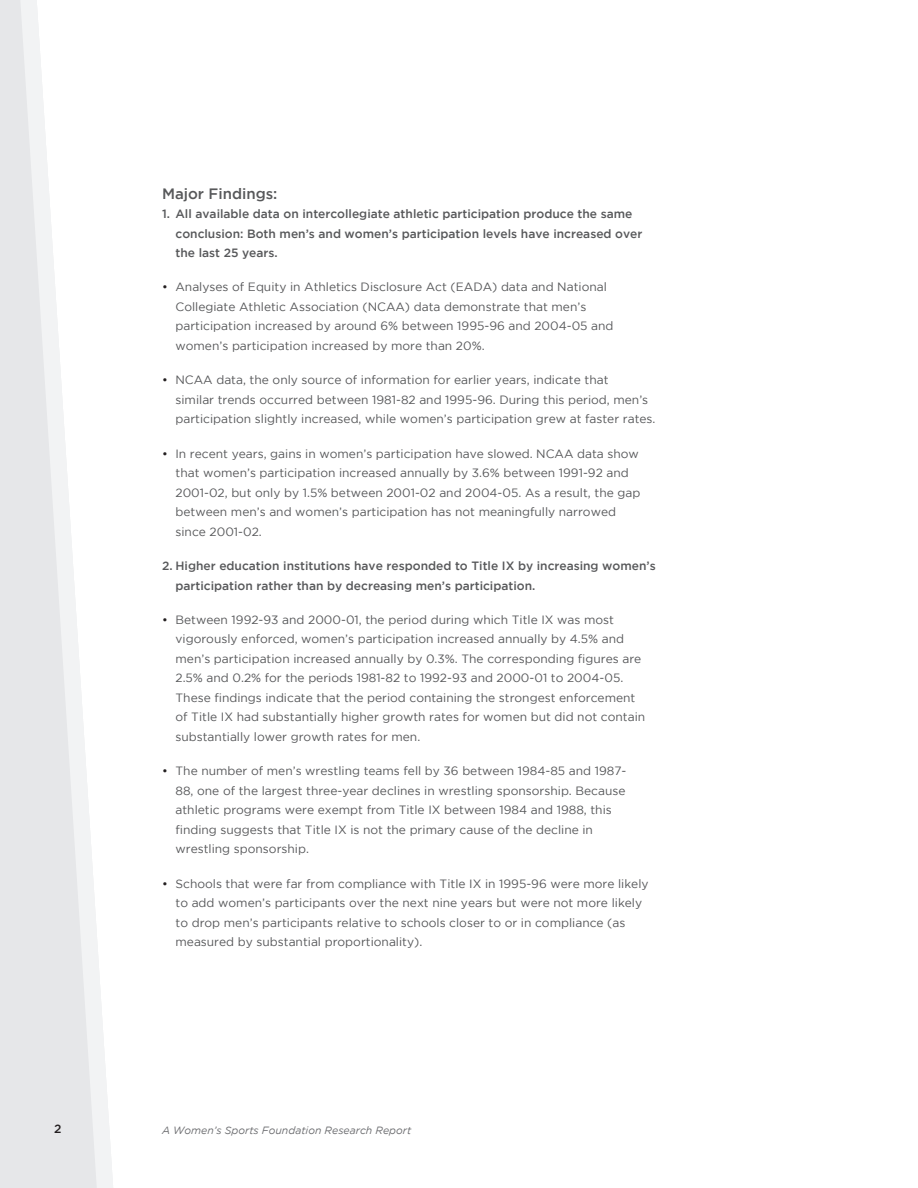
<style>
.page{position:relative;width:918px;height:1188px;background:#fff}
.page>*{position:absolute;margin:0;border:0;box-sizing:border-box;transform-origin:0 0}
.subhead__inside{font:500 15px "Gotham";color:#57585a}
.bulleted_text{font:12px/19.5px "Gotham";color:#57585a}
.bold_numbered_lists{font:500 12px/19.5px "Gotham";color:#57585a}
.body_copy{font:500 12px "Gotham";color:#231f20}
.body_copy-2{font:italic 10.5px "Gotham";color:#6c6d70}
.s1{color:#231f20}
</style>
<div class="page">
<svg style="left:97px;top:943px;width:16px;height:245px;fill:#f2f3f4"></svg>
<svg style="left:0;top:0;width:97px;height:1188px;fill:#e6e7e9"></svg>
<p class="body_copy" style="left:54px;top:1122px;width:9px">2</p>
<p class="subhead__inside" style="left:162px;top:185px;width:117px">Major Findings:</p>
<p class="bold_numbered_lists" style="left:176px;top:204px;width:468px;text-indent:-14px">1. All available data on intercollegiate athletic participation produce the same conclusion: Both men’s and women’s participation levels have increased over the last 25 years.</p>
<p class="bulleted_text" style="left:176px;top:277px;width:440px;text-indent:-14px"><span class="s1">•</span> Analyses of Equity in Athletics Disclosure Act (EADA) data and National Collegiate Athletic Association (NCAA) data demonstrate that men’s participation increased by around 6% between 1995-96 and 2004-05 and women’s participation increased by more than 20%.</p>
<p class="bulleted_text" style="left:176px;top:370px;width:482px;text-indent:-14px"><span class="s1">•</span> NCAA data, the only source of information for earlier years, indicate that<br>similar trends occurred between 1981-82 and 1995-96. During this period, men’s participation slightly increased, while women’s participation grew at faster rates.</p>
<p class="bulleted_text" style="left:176px;top:443px;width:466px;text-indent:-14px"><span class="s1">•</span> In recent years, gains in women’s participation have slowed. NCAA data show that women’s participation increased annually by 3.6% between 1991-92 and 2001-02, but only by 1.5% between 2001-02 and 2004-05. As a result, the gap between men’s and women’s participation has not meaningfully narrowed since 2001-02.</p>
<p class="bold_numbered_lists" style="left:176px;top:556px;width:482px;text-indent:-14px">2. Higher education institutions have responded to Title IX by increasing women’s participation rather than by decreasing men’s participation.</p>
<p class="bulleted_text" style="left:176px;top:610px;width:471px;text-indent:-14px"><span class="s1">•</span> Between 1992-93 and 2000-01, the period during which Title IX was most vigorously enforced, women’s participation increased annually by 4.5% and men’s participation increased annually by 0.3%. The corresponding figures are 2.5% and 0.2% for the periods 1981-82 to 1992-93 and 2000-01 to 2004-05.<br>These findings indicate that the period containing the strongest enforcement of Title IX had substantially higher growth rates for women but did not contain substantially lower growth rates for men.</p>
<p class="bulleted_text" style="left:176px;top:761px;width:452px;text-indent:-14px"><span class="s1">•</span> The number of men’s wrestling teams fell by 36 between 1984-85 and 1987- 88, one of the largest three-year declines in wrestling sponsorship. Because athletic programs were exempt from Title IX between 1984 and 1988, this finding suggests that Title IX is not the primary cause of the decline in wrestling sponsorship.</p>
<p class="bulleted_text" style="left:176px;top:873px;width:475px;text-indent:-14px"><span class="s1">•</span> Schools that were far from compliance with Title IX in 1995-96 were more likely to add women’s participants over the next nine years but were not more likely to drop men’s participants relative to schools closer to or in compliance (as measured by substantial proportionality).</p>
<p class="body_copy-2" style="left:162px;top:1125px;width:251px">A Women’s Sports Foundation Research Report</p>
</div>
